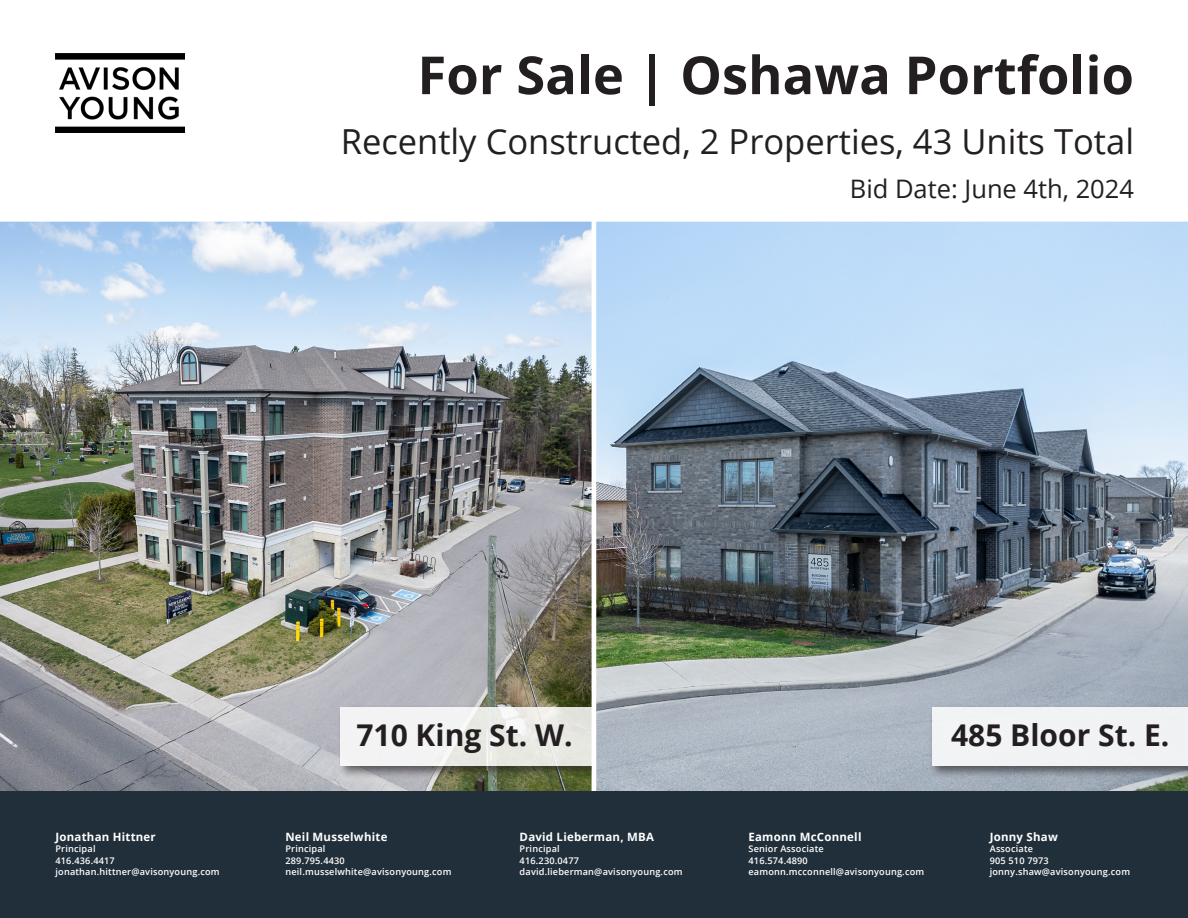
<style>
.page{position:relative;width:1188px;height:918px;background:#fff}
.page>*{position:absolute;margin:0;border:0;box-sizing:border-box;transform-origin:0 0}
.t1{font:700 52.5px "Open Sans";color:#231f20}
.t2{font:34.5px "Open Sans";color:#231f20}
.t3{font:700 30px "Open Sans";color:#231f20}
.t4{font:25.5px "Open Sans";color:#231f20}
.contact_boxes{font:700 11.4px "Open Sans";letter-spacing:.02em;color:#fff}
.contact_boxes-2{font:600 9.15px "Open Sans";letter-spacing:.02em;color:#fff}
</style>
<div class="page">
<img style="left:0;top:221px;width:592px;height:571px">
<div style="left:337px;top:704px;width:269px;height:75px;background:#231f20;opacity:.75"></div>
<svg style="left:341px;top:707px;width:251px;height:59px;fill:#f2f2f3"></svg>
<svg style="left:592px;top:221px;width:596px;height:571px;background:#92a3b1"></svg>
<div style="left:0;top:792px;width:1188px;height:126px;background:#212f3a"></div>
<img style="left:55px;top:54px;width:130px;height:79px">
<div style="left:928px;top:704px;width:260px;height:75px;background:#231f20;opacity:.75"></div>
<div style="left:932px;top:707px;width:256px;height:59px;background:#f1f2f4"></div>
<p class="t1" style="left:417px;top:38px;width:718px">For Sale | Oshawa Portfolio</p>
<p class="t2" style="left:341px;top:118px;width:795px">Recently Constructed, 2 Properties, 43 Units Total</p>
<p class="t4" style="left:850px;top:171px;width:286px">Bid Date: June 4th, 2024</p>
<p class="contact_boxes" style="left:56px;top:828px;width:102px">Jonathan Hittner</p>
<p class="contact_boxes-2" style="left:56px;top:843px;width:42px">Principal</p>
<p class="contact_boxes-2" style="left:56px;top:854px;width:61px">416.436.4417</p>
<p class="contact_boxes-2" style="left:56px;top:866px;width:166px">jonathan.hittner@avisonyoung.com</p>
<p class="t3" style="left:356px;top:714px;width:218px">710 King St. W.</p>
<p class="t3" style="left:951px;top:714px;width:220px">485 Bloor St. E.</p>
<p class="contact_boxes" style="left:285px;top:828px;width:103px">Neil Musselwhite</p>
<p class="contact_boxes-2" style="left:285px;top:843px;width:42px">Principal</p>
<p class="contact_boxes-2" style="left:285px;top:854px;width:61px">289.795.4430</p>
<p class="contact_boxes-2" style="left:285px;top:866px;width:168px">neil.musselwhite@avisonyoung.com</p>
<p class="contact_boxes" style="left:520px;top:828px;width:136px">David Lieberman, MBA</p>
<p class="contact_boxes-2" style="left:520px;top:843px;width:42px">Principal</p>
<p class="contact_boxes-2" style="left:520px;top:854px;width:61px">416.230.0477</p>
<p class="contact_boxes-2" style="left:520px;top:866px;width:164px">david.lieberman@avisonyoung.com</p>
<p class="contact_boxes" style="left:749px;top:828px;width:114px">Eamonn McConnell</p>
<p class="contact_boxes-2" style="left:749px;top:843px;width:77px">Senior Associate</p>
<p class="contact_boxes-2" style="left:749px;top:854px;width:61px">416.574.4890</p>
<p class="contact_boxes-2" style="left:749px;top:866px;width:177px">eamonn.mcconnell@avisonyoung.com</p>
<p class="contact_boxes" style="left:990px;top:828px;width:70px">Jonny Shaw</p>
<p class="contact_boxes-2" style="left:990px;top:843px;width:45px">Associate</p>
<p class="contact_boxes-2" style="left:990px;top:854px;width:61px">905 510 7973</p>
<p class="contact_boxes-2" style="left:990px;top:866px;width:142px">jonny.shaw@avisonyoung.com</p>
</div>
